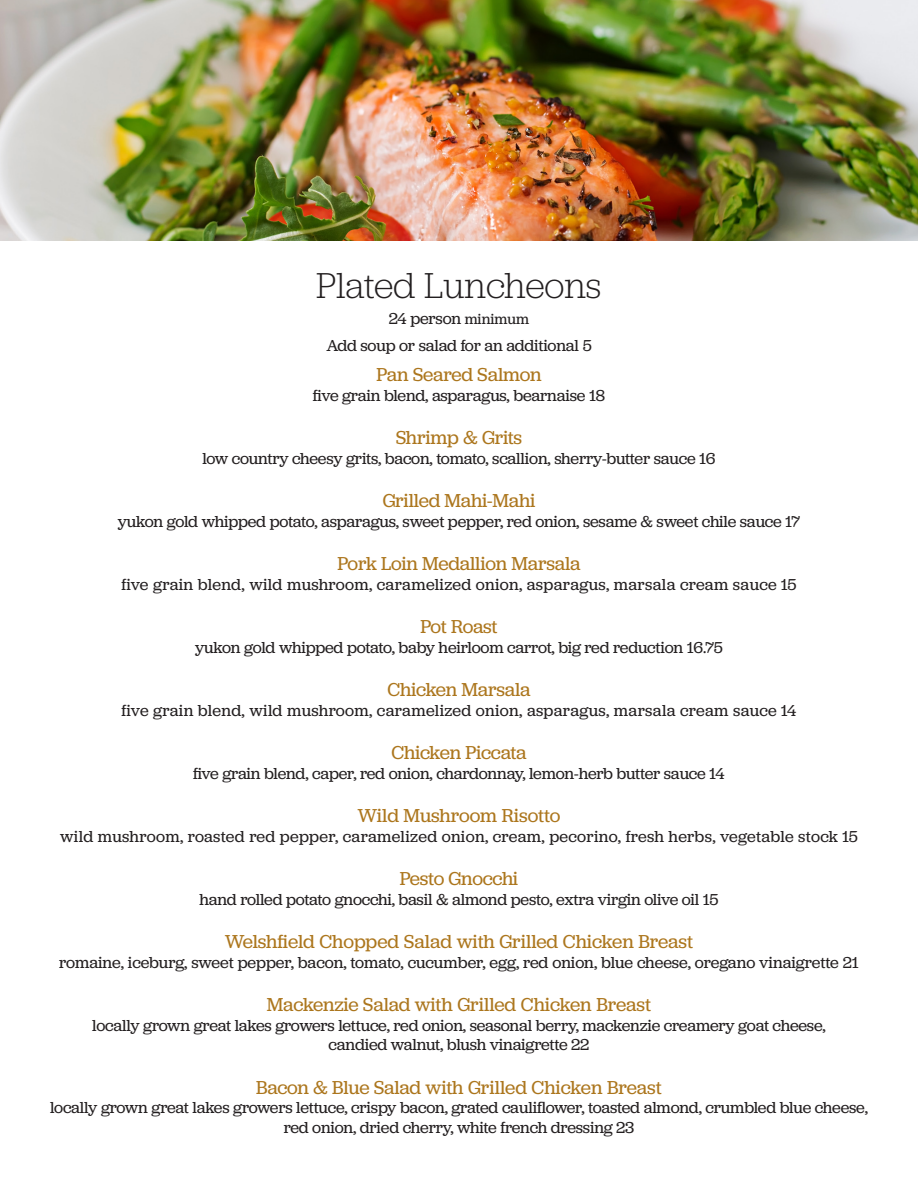
<style>
.page{position:relative;width:918px;height:1188px;background:#fff}
.page>*{position:absolute;margin:0;border:0;box-sizing:border-box;transform-origin:0 0}
.t1{font:300 37.5px "Jubilat";letter-spacing:-.005em;color:#231f20}
.t2{font:19.5px "Jubilat";letter-spacing:-.01em;color:#ac761d}
.t3{font:16.5px "Jubilat";letter-spacing:-.01em;color:#231f20}
.t4{font:16.5px "Jubilat";letter-spacing:.02em;color:#231f20}
.s1{font-size:15px}
</style>
<div class="page">
<img style="left:0;top:0;width:918px;height:241px">
<p class="t1" style="left:316px;top:262px;width:287px">Plated Luncheons</p>
<p class="t3" style="left:389px;top:308px;width:142px">24 person <span class="s1">minimum</span></p>
<p class="t3" style="left:326px;top:335px;width:267px">Add soup or salad for an additional 5</p>
<p class="t2" style="left:376px;top:362px;width:167px">Pan Seared Salmon</p>
<p class="t3" style="left:313px;top:385px;width:294px">five grain blend, asparagus, bearnaise 18</p>
<p class="t2" style="left:396px;top:425px;width:128px">Shrimp &amp; Grits</p>
<p class="t3" style="left:202px;top:448px;width:515px">low country cheesy grits, bacon, tomato, scallion, sherry-butter sauce 16</p>
<p class="t2" style="left:383px;top:488px;width:154px">Grilled Mahi-Mahi</p>
<p class="t3" style="left:118px;top:511px;width:684px">yukon gold whipped potato, asparagus, sweet pepper, red onion, sesame &amp; sweet chile sauce 17</p>
<p class="t2" style="left:337px;top:551px;width:245px">Pork Loin Medallion Marsala</p>
<p class="t4" style="left:121px;top:574px;width:677px">five grain blend, wild mushroom, caramelized onion, asparagus, marsala cream sauce 15</p>
<p class="t2" style="left:420px;top:614px;width:79px">Pot Roast</p>
<p class="t3" style="left:195px;top:637px;width:529px">yukon gold whipped potato, baby heirloom carrot, big red reduction 16.75</p>
<p class="t2" style="left:387px;top:677px;width:145px">Chicken Marsala</p>
<p class="t4" style="left:121px;top:700px;width:677px">five grain blend, wild mushroom, caramelized onion, asparagus, marsala cream sauce 14</p>
<p class="t2" style="left:391px;top:740px;width:137px">Chicken Piccata</p>
<p class="t3" style="left:193px;top:763px;width:533px">five grain blend, caper, red onion, chardonnay, lemon-herb butter sauce 14</p>
<p class="t2" style="left:357px;top:803px;width:205px">Wild Mushroom Risotto</p>
<p class="t4" style="left:60px;top:826px;width:799px">wild mushroom, roasted red pepper, caramelized onion, cream, pecorino, fresh herbs, vegetable stock 15</p>
<p class="t2" style="left:400px;top:866px;width:120px">Pesto Gnocchi</p>
<p class="t3" style="left:199px;top:889px;width:521px">hand rolled potato gnocchi, basil &amp; almond pesto, extra virgin olive oil 15</p>
<p class="t2" style="left:225px;top:929px;width:470px">Welshfield Chopped Salad with Grilled Chicken Breast</p>
<p class="t3" style="left:59px;top:952px;width:801px">romaine, iceburg, sweet pepper, bacon, tomato, cucumber, egg, red onion, blue cheese, oregano vinaigrette 21</p>
<p class="t2" style="left:267px;top:992px;width:386px">Mackenzie Salad with Grilled Chicken Breast</p>
<p class="t3" style="left:92px;top:1015px;width:735px">locally grown great lakes growers lettuce, red onion, seasonal berry, mackenzie creamery goat cheese,</p>
<p class="t3" style="left:329px;top:1035px;width:262px">candied walnut, blush vinaigrette 22</p>
<p class="t2" style="left:256px;top:1075px;width:407px">Bacon &amp; Blue Salad with Grilled Chicken Breast</p>
<p class="t3" style="left:50px;top:1098px;width:819px">locally grown great lakes growers lettuce, crispy bacon, grated cauliflower, toasted almond, crumbled blue cheese,</p>
<p class="t3" style="left:284px;top:1117px;width:352px">red onion, dried cherry, white french dressing 23</p>
</div>
